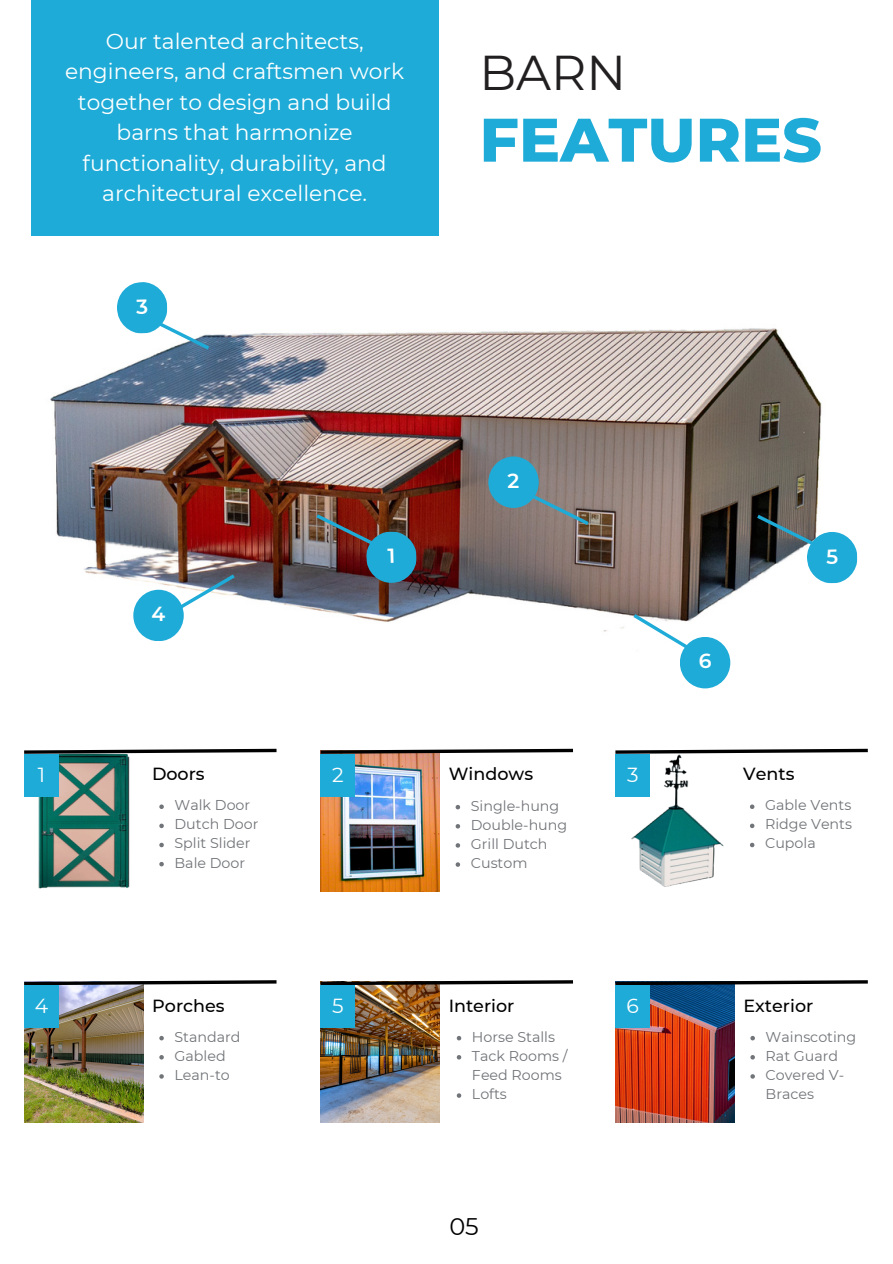
<style>
.page{position:relative;width:893px;height:1264px;background:#fff}
.page>*{position:absolute;margin:0;border:0;box-sizing:border-box;transform-origin:0 0}
.t1{font:800 61.35px "Montserrat";color:#1fabd7}
.t2{font:48.75px "Montserrat";color:#221f20}
.t3{font:24px "Montserrat";color:#000}
.t4{font:21.75px/30.3px "Montserrat";color:#fff;text-align:center}
.t5{font:20.25px "Montserrat";color:#fff}
.t6{font:600 20.25px "Montserrat";color:#fff}
.t7{font:500 17.55px "Montserrat";color:#000}
.t8{font:14.25px/19.2px "Montserrat";color:#717478}
</style>
<div class="page">
<img style="left:24px;top:755px;width:106px;height:134px">
<img style="left:50px;top:328px;width:808px;height:361px">
<div style="left:31px;top:0;width:408px;height:235px;background:#1fabd7"></div>
<svg style="left:24px;top:748px;width:253px;height:7px"></svg>
<div style="left:24px;top:753px;width:35px;height:43px;background:#1fabd7"></div>
<img style="left:320px;top:755px;width:120px;height:136px">
<svg style="left:320px;top:748px;width:253px;height:7px"></svg>
<div style="left:320px;top:753px;width:35px;height:43px;background:#1fabd7"></div>
<img style="left:24px;top:986px;width:119px;height:136px">
<svg style="left:24px;top:980px;width:253px;height:6px"></svg>
<div style="left:24px;top:985px;width:35px;height:42px;background:#1fabd7"></div>
<img style="left:615px;top:986px;width:119px;height:136px">
<svg style="left:615px;top:980px;width:253px;height:6px"></svg>
<div style="left:615px;top:985px;width:35px;height:42px;background:#1fabd7"></div>
<img style="left:615px;top:755px;width:109px;height:132px">
<svg style="left:615px;top:748px;width:253px;height:7px"></svg>
<div style="left:615px;top:753px;width:35px;height:43px;background:#1fabd7"></div>
<img style="left:320px;top:986px;width:120px;height:136px">
<svg style="left:320px;top:980px;width:253px;height:6px"></svg>
<div style="left:320px;top:985px;width:35px;height:42px;background:#1fabd7"></div>
<svg style="left:518px;top:487px;width:74px;height:41px;background:#827e7c"></svg>
<div style="left:488px;top:456px;width:50px;height:52px;background:#1fabd7;border-radius:50%"></div>
<svg style="left:167px;top:571px;width:71px;height:46px"></svg>
<div style="left:133px;top:589px;width:51px;height:52px;background:#1fabd7;border-radius:50%"></div>
<svg style="left:159px;top:804px;width:5px;height:5px"></svg>
<svg style="left:159px;top:823px;width:5px;height:5px"></svg>
<svg style="left:159px;top:842px;width:5px;height:5px"></svg>
<svg style="left:159px;top:861px;width:5px;height:5px"></svg>
<svg style="left:455px;top:805px;width:5px;height:4px"></svg>
<svg style="left:455px;top:824px;width:5px;height:4px"></svg>
<svg style="left:455px;top:843px;width:5px;height:4px"></svg>
<svg style="left:455px;top:862px;width:5px;height:4px"></svg>
<svg style="left:159px;top:1036px;width:5px;height:4px"></svg>
<svg style="left:159px;top:1055px;width:5px;height:4px"></svg>
<svg style="left:159px;top:1074px;width:5px;height:4px"></svg>
<svg style="left:750px;top:1036px;width:4px;height:4px"></svg>
<svg style="left:750px;top:1055px;width:4px;height:4px"></svg>
<svg style="left:750px;top:1074px;width:4px;height:4px"></svg>
<svg style="left:750px;top:804px;width:4px;height:5px"></svg>
<svg style="left:750px;top:823px;width:4px;height:5px"></svg>
<svg style="left:750px;top:842px;width:4px;height:5px"></svg>
<svg style="left:456px;top:1036px;width:5px;height:4px"></svg>
<svg style="left:456px;top:1055px;width:5px;height:4px"></svg>
<svg style="left:456px;top:1093px;width:5px;height:4px"></svg>
<svg style="left:629px;top:611px;width:71px;height:46px"></svg>
<div style="left:679px;top:637px;width:51px;height:51px;background:#1fabd7;border-radius:50%"></div>
<img style="left:312px;top:511px;width:105px;height:72px">
<svg style="left:753px;top:512px;width:104px;height:72px"></svg>
<svg style="left:117px;top:282px;width:96px;height:70px"></svg>
<h3 class="t4" style="left:65px;top:26px;width:341px">Our talented architects, engineers, and craftsmen work together to design and build barns that harmonize functionality, durability, and architectural excellence.</h3>
<p class="t2" style="left:479px;top:43px;width:148px">BARN</p>
<p class="t1" style="left:479px;top:102px;width:344px">FEATURES</p>
<h3 class="t6" style="left:152px;top:601px;width:15px">4</h3>
<h3 class="t5" style="left:38px;top:762px;width:9px">1</h3>
<h3 class="t5" style="left:332px;top:762px;width:13px">2</h3>
<h2 class="t7" style="left:152px;top:763px;width:54px">Doors</h2>
<h1 class="t8" style="left:174px;top:795px;width:77px">Walk Door</h1>
<p class="t8" style="left:174px;top:814px;width:85px">Dutch Door</p>
<h4 class="t8" style="left:174px;top:833px;width:77px">Split Slider</h4>
<h4 class="t8" style="left:174px;top:852px;width:72px">Bale Door</h4>
<h3 class="t6" style="left:507px;top:468px;width:13px">2</h3>
<p class="t7" style="left:449px;top:763px;width:86px">Windows</p>
<p class="t8" style="left:471px;top:795px;width:90px">Single-hung</p>
<p class="t8" style="left:471px;top:815px;width:98px">Double-hung</p>
<p class="t8" style="left:471px;top:834px;width:78px">Grill Dutch</p>
<p class="t8" style="left:471px;top:853px;width:58px">Custom</p>
<h3 class="t5" style="left:627px;top:762px;width:13px">3</h3>
<h3 class="t6" style="left:698px;top:649px;width:14px">6</h3>
<p class="t7" style="left:743px;top:763px;width:53px">Vents</p>
<p class="t8" style="left:765px;top:795px;width:88px">Gable Vents</p>
<p class="t8" style="left:765px;top:814px;width:88px">Ridge Vents</p>
<h4 class="t8" style="left:765px;top:833px;width:52px">Cupola</h4>
<p class="t7" style="left:448px;top:994px;width:67px">Interior</p>
<p class="t8" style="left:472px;top:1026px;width:85px">Horse Stalls</p>
<p class="t8" style="left:472px;top:1045px;width:97px">Tack Rooms /<br>Feed Rooms</p>
<h4 class="t8" style="left:472px;top:1084px;width:36px">Lofts</h4>
<p class="t7" style="left:152px;top:994px;width:74px">Porches</p>
<p class="t8" style="left:174px;top:1026px;width:67px">Standard</p>
<p class="t8" style="left:174px;top:1045px;width:53px">Gabled</p>
<h4 class="t8" style="left:174px;top:1065px;width:57px">Lean-to</h4>
<h3 class="t5" style="left:35px;top:993px;width:15px">4</h3>
<h3 class="t5" style="left:626px;top:993px;width:14px">6</h3>
<h3 class="t5" style="left:332px;top:993px;width:13px">5</h3>
<p class="t7" style="left:743px;top:994px;width:71px">Exterior</p>
<p class="t8" style="left:765px;top:1026px;width:92px">Wainscoting</p>
<p class="t8" style="left:765px;top:1045px;width:74px">Rat Guard</p>
<h4 class="t8" style="left:765px;top:1065px;width:80px">Covered V-<br>Braces</h4>
<p class="t3" style="left:449px;top:1212px;width:31px">05</p>
</div>
